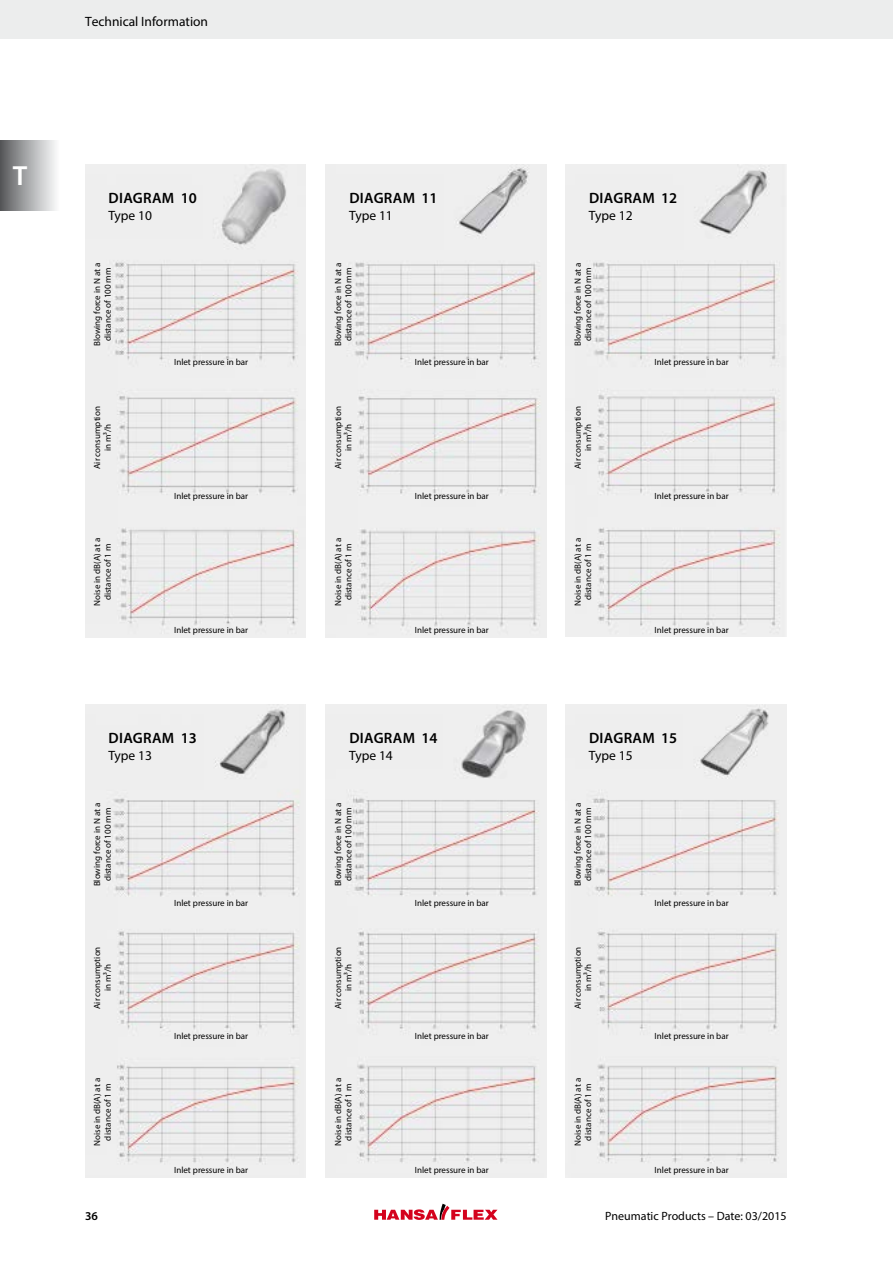
<style>
.page{position:relative;width:893px;height:1263px;background:#fff}
.page>*{position:absolute;margin:0;border:0;box-sizing:border-box;transform-origin:0 0}
.t1{font:600 27.75px "Myriad Pro";color:#fff}
.t2{font:600 15px "Myriad Pro";letter-spacing:.02em;color:#000}
.t3{font:13.5px "Myriad Pro";color:#000}
.t4{font:12px "Myriad Pro";color:#000}
.t5{font:600 12px "Myriad Pro";color:#000}
.t6{font:9px/10.5px "Myriad Pro";color:#000;text-align:center}
</style>
<div class="page">
<div style="left:0;top:140px;width:60px;height:70px;background:linear-gradient(to right,#595a5c,#feffff)"></div>
<img style="left:85px;top:164px;width:221px;height:474px">
<img style="left:325px;top:164px;width:221px;height:474px">
<img style="left:566px;top:164px;width:221px;height:472px">
<img style="left:85px;top:704px;width:221px;height:473px">
<img style="left:325px;top:704px;width:221px;height:474px">
<img style="left:566px;top:704px;width:221px;height:474px">
<div style="left:0;top:0;width:893px;height:38px;background:#eceded"></div>
<svg style="left:374px;top:1204px;width:123px;height:16px"></svg>
<h1 class="t1" style="left:13px;top:158px;width:16px">T</h1>
<h3 class="t3" style="left:85px;top:13px;width:125px">Technical Information</h3>
<h2 class="t2" style="left:109px;top:189px;width:90px">DIAGRAM 10</h2>
<h3 class="t3" style="left:108px;top:207px;width:45px">Type 10</h3>
<h2 class="t2" style="left:349px;top:189px;width:90px">DIAGRAM 11</h2>
<h3 class="t3" style="left:349px;top:207px;width:45px">Type 11</h3>
<h2 class="t2" style="left:589px;top:189px;width:90px">DIAGRAM 12</h2>
<h3 class="t3" style="left:589px;top:207px;width:45px">Type 12</h3>
<p class="t6" style="left:92px;top:346px;width:85px;rotate:-90deg">Blowing force in N at a distance of 100 mm</p>
<p class="t6" style="left:333px;top:346px;width:85px;rotate:-90deg">Blowing force in N at a distance of 100 mm</p>
<p class="t6" style="left:572px;top:346px;width:85px;rotate:-90deg">Blowing force in N at a distance of 100 mm</p>
<p class="t6" style="left:174px;top:357px;width:76px">Inlet pressure in bar</p>
<p class="t6" style="left:415px;top:357px;width:76px">Inlet pressure in bar</p>
<p class="t6" style="left:655px;top:357px;width:76px">Inlet pressure in bar</p>
<p class="t6" style="left:92px;top:469px;width:64px;rotate:-90deg">Air consumption in m³/h</p>
<p class="t6" style="left:333px;top:469px;width:64px;rotate:-90deg">Air consumption in m³/h</p>
<p class="t6" style="left:572px;top:469px;width:64px;rotate:-90deg">Air consumption in m³/h</p>
<p class="t6" style="left:174px;top:490px;width:76px">Inlet pressure in bar</p>
<p class="t6" style="left:415px;top:490px;width:76px">Inlet pressure in bar</p>
<p class="t6" style="left:655px;top:490px;width:76px">Inlet pressure in bar</p>
<p class="t6" style="left:92px;top:606px;width:69px;rotate:-90deg">Noise in dB(A) at a distance of 1 m</p>
<p class="t6" style="left:333px;top:606px;width:69px;rotate:-90deg">Noise in dB(A) at a distance of 1 m</p>
<p class="t6" style="left:572px;top:606px;width:69px;rotate:-90deg">Noise in dB(A) at a distance of 1 m</p>
<p class="t6" style="left:174px;top:624px;width:76px">Inlet pressure in bar</p>
<p class="t6" style="left:415px;top:624px;width:76px">Inlet pressure in bar</p>
<p class="t6" style="left:655px;top:624px;width:76px">Inlet pressure in bar</p>
<h2 class="t2" style="left:109px;top:729px;width:90px">DIAGRAM 13</h2>
<h3 class="t3" style="left:108px;top:747px;width:45px">Type 13</h3>
<h2 class="t2" style="left:349px;top:729px;width:90px">DIAGRAM 14</h2>
<h3 class="t3" style="left:349px;top:747px;width:45px">Type 14</h3>
<h2 class="t2" style="left:589px;top:729px;width:90px">DIAGRAM 15</h2>
<h3 class="t3" style="left:589px;top:747px;width:45px">Type 15</h3>
<p class="t6" style="left:92px;top:886px;width:85px;rotate:-90deg">Blowing force in N at a distance of 100 mm</p>
<p class="t6" style="left:333px;top:886px;width:85px;rotate:-90deg">Blowing force in N at a distance of 100 mm</p>
<p class="t6" style="left:572px;top:886px;width:85px;rotate:-90deg">Blowing force in N at a distance of 100 mm</p>
<p class="t6" style="left:174px;top:897px;width:76px">Inlet pressure in bar</p>
<p class="t6" style="left:415px;top:897px;width:76px">Inlet pressure in bar</p>
<p class="t6" style="left:655px;top:897px;width:76px">Inlet pressure in bar</p>
<p class="t6" style="left:92px;top:1009px;width:64px;rotate:-90deg">Air consumption in m³/h</p>
<p class="t6" style="left:333px;top:1009px;width:64px;rotate:-90deg">Air consumption in m³/h</p>
<p class="t6" style="left:572px;top:1009px;width:64px;rotate:-90deg">Air consumption in m³/h</p>
<p class="t6" style="left:174px;top:1030px;width:76px">Inlet pressure in bar</p>
<p class="t6" style="left:415px;top:1030px;width:76px">Inlet pressure in bar</p>
<p class="t6" style="left:655px;top:1030px;width:76px">Inlet pressure in bar</p>
<p class="t6" style="left:92px;top:1146px;width:69px;rotate:-90deg">Noise in dB(A) at a distance of 1 m</p>
<p class="t6" style="left:333px;top:1146px;width:69px;rotate:-90deg">Noise in dB(A) at a distance of 1 m</p>
<p class="t6" style="left:572px;top:1146px;width:69px;rotate:-90deg">Noise in dB(A) at a distance of 1 m</p>
<p class="t6" style="left:174px;top:1164px;width:76px">Inlet pressure in bar</p>
<p class="t6" style="left:415px;top:1164px;width:76px">Inlet pressure in bar</p>
<p class="t6" style="left:655px;top:1164px;width:76px">Inlet pressure in bar</p>
<h3 class="t5" style="left:85px;top:1209px;width:14px">36</h3>
<h3 class="t4" style="left:605px;top:1208px;width:183px">Pneumatic Products – Date: 03/2015</h3>
</div>
